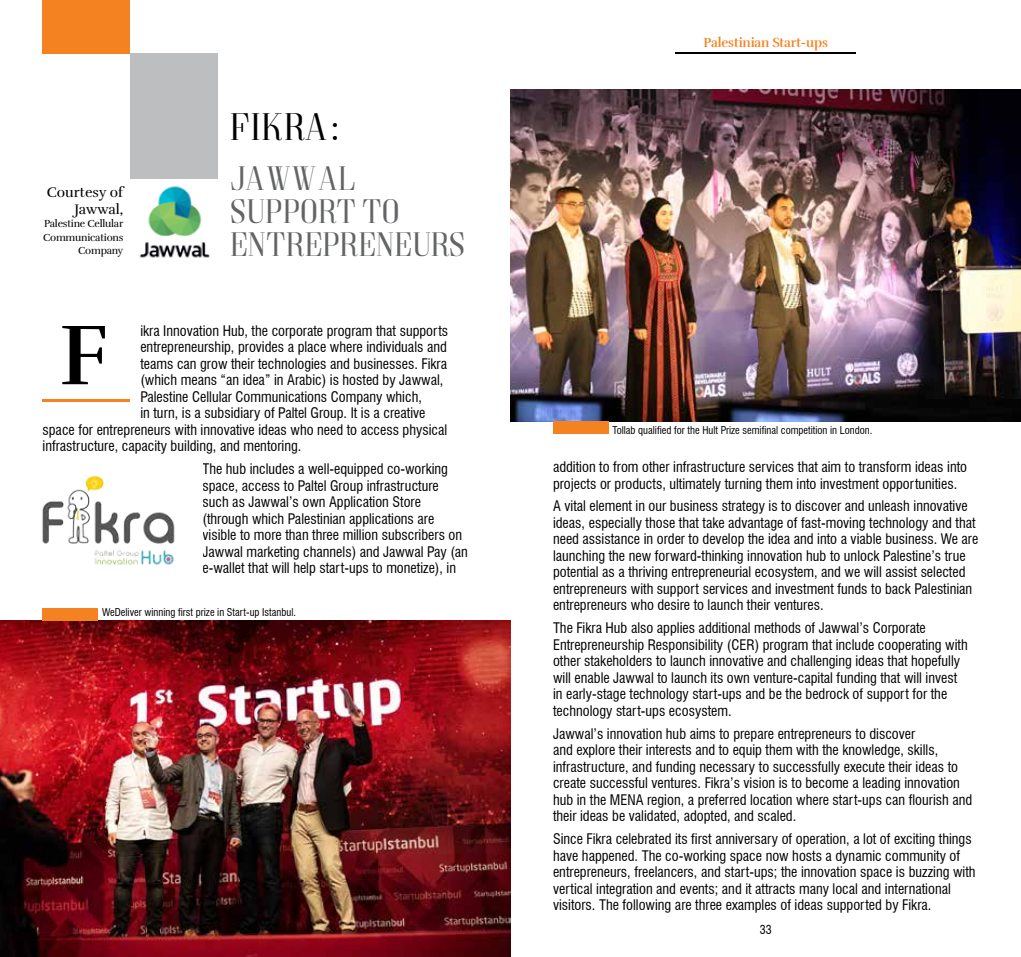
<style>
.page{position:relative;width:1021px;height:957px;background:#fff}
.page>*{position:absolute;margin:0;border:0;box-sizing:border-box;transform-origin:0 0}
.t1{font:700 87px "Rufina";color:#000;scale:.96 1}
.t2{font:39px "Goldoni";letter-spacing:-.03em;color:#000}
.t3{font:34.5px/33px "Goldoni";letter-spacing:-.055em;color:#636466}
.t4{font:condensed 14.25px/16.5px "Swiss 721 BT";color:#000}
.t5{font:14.25px/17.2px "Rufina";color:#000;text-align:right}
.t6{font:700 13.5px "Rufina";letter-spacing:-.01em;color:#f58220;scale:.96 1}
.t7{font:condensed 12px "Swiss 721 BT";color:#000}
.t8{font:condensed 10.5px "Swiss 721 BT";color:#000}
.t9{font:10.5px/13.5px "Rufina";letter-spacing:-.02em;color:#000;text-align:right}
.s1{font-family:"Times New Roman";font-size:37.5px}
</style>
<div class="page">
<div style="left:43px;top:0;width:87px;height:53px;background:#f58220"></div>
<hr style="left:43px;top:399px;width:87px;height:3px;background:#f58220">
<div style="left:130px;top:53px;width:88px;height:212px;background:#bcbec0"></div>
<img style="left:130px;top:180px;width:88px;height:85px">
<hr style="left:675px;top:52px;width:181px;height:1px;background:#000">
<img style="left:42px;top:475px;width:133px;height:90px">
<img style="left:510px;top:89px;width:510px;height:332px">
<img style="left:0;top:621px;width:510px;height:336px">
<div style="left:43px;top:608px;width:55px;height:13px;background:#f58220"></div>
<div style="left:553px;top:421px;width:55px;height:13px;background:#f58220"></div>
<p class="t5" style="left:47px;top:183px;width:78px">Courtesy of<br>Jawwal,</p>
<p class="t9" style="left:43px;top:217px;width:82px">Palestine Cellular<br>Communications<br>Company</p>
<h2 class="t2" style="left:231px;top:105px;width:110px">FIKRA<span class="s1">:</span></h2>
<h3 class="t3" style="left:231px;top:161px;width:238px">JAWWAL<br>SUPPORT TO<br>ENTREPRENEURS</h3>
<p class="t4" style="left:140px;top:322px;width:309px">ikra Innovation Hub, the corporate program that supports</p>
<p class="t4" style="left:140px;top:339px;width:308px">entrepreneurship, provides a place where individuals and</p>
<p class="t4" style="left:140px;top:355px;width:308px">teams can grow their technologies and businesses. Fikra</p>
<p class="t4" style="left:140px;top:372px;width:304px">(which means “an idea” in Arabic) is hosted by Jawwal,</p>
<p class="t4" style="left:140px;top:388px;width:283px">Palestine Cellular Communications Company which,</p>
<p class="t4" style="left:140px;top:405px;width:287px">in turn, is a subsidiary of Paltel Group. It is a creative</p>
<p class="t4" style="left:43px;top:421px;width:406px">space for entrepreneurs with innovative ideas who need to access physical</p>
<p class="t4" style="left:43px;top:438px;width:260px">infrastructure, capacity building, and mentoring.</p>
<p class="t4" style="left:202px;top:461px;width:267px">The hub includes a well-equipped co-working space, access to Paltel Group infrastructure such as Jawwal’s own Application Store (through which Palestinian applications are visible to more than three million subscribers on Jawwal marketing channels) and Jawwal Pay (an e-wallet that will help start-ups to monetize), in</p>
<h1 class="t1" style="left:60px;top:302px;width:52px">F</h1>
<p class="t8" style="left:102px;top:606px;width:195px">WeDeliver winning first prize in Start-up Istanbul.</p>
<p class="t6" style="left:703px;top:34px;width:131px">Palestinian Start-ups</p>
<p class="t8" style="left:612px;top:424px;width:261px">Tollab qualified for the Hult Prize semifinal competition in London.</p>
<p class="t4" style="left:553px;top:458px;width:415px">addition to from other infrastructure services that aim to transform ideas into projects or products, ultimately turning them into investment opportunities.</p>
<p class="t4" style="left:553px;top:498px;width:427px">A vital element in our business strategy is to discover and unleash innovative ideas, especially those that take advantage of fast-moving technology and that need assistance in order to develop the idea and into a viable business. We are launching the new forward-thinking innovation hub to unlock Palestine’s true potential as a thriving entrepreneurial ecosystem, and we will assist selected entrepreneurs with support services and investment funds to back Palestinian entrepreneurs who desire to launch their ventures.</p>
<p class="t4" style="left:553px;top:620px;width:416px">The Fikra Hub also applies additional methods of Jawwal’s Corporate Entrepreneurship Responsibility (CER) program that include cooperating with other stakeholders to launch innovative and challenging ideas that hopefully will enable Jawwal to launch its own venture-capital funding that will invest in early-stage technology start-ups and be the bedrock of support for the technology start-ups ecosystem.</p>
<p class="t4" style="left:553px;top:725px;width:421px">Jawwal’s innovation hub aims to prepare entrepreneurs to discover<br>and explore their interests and to equip them with the knowledge, skills, infrastructure, and funding necessary to successfully execute their ideas to create successful ventures. Fikra’s vision is to become a leading innovation hub in the MENA region, a preferred location where start-ups can flourish and their ideas be validated, adopted, and scaled.</p>
<p class="t4" style="left:553px;top:830px;width:424px">Since Fikra celebrated its first anniversary of operation, a lot of exciting things have happened. The co-working space now hosts a dynamic community of entrepreneurs, freelancers, and start-ups; the innovation space is buzzing with vertical integration and events; and it attracts many local and international visitors. The following are three examples of ideas supported by Fikra.</p>
<p class="t7" style="left:759px;top:922px;width:13px">33</p>
</div>
